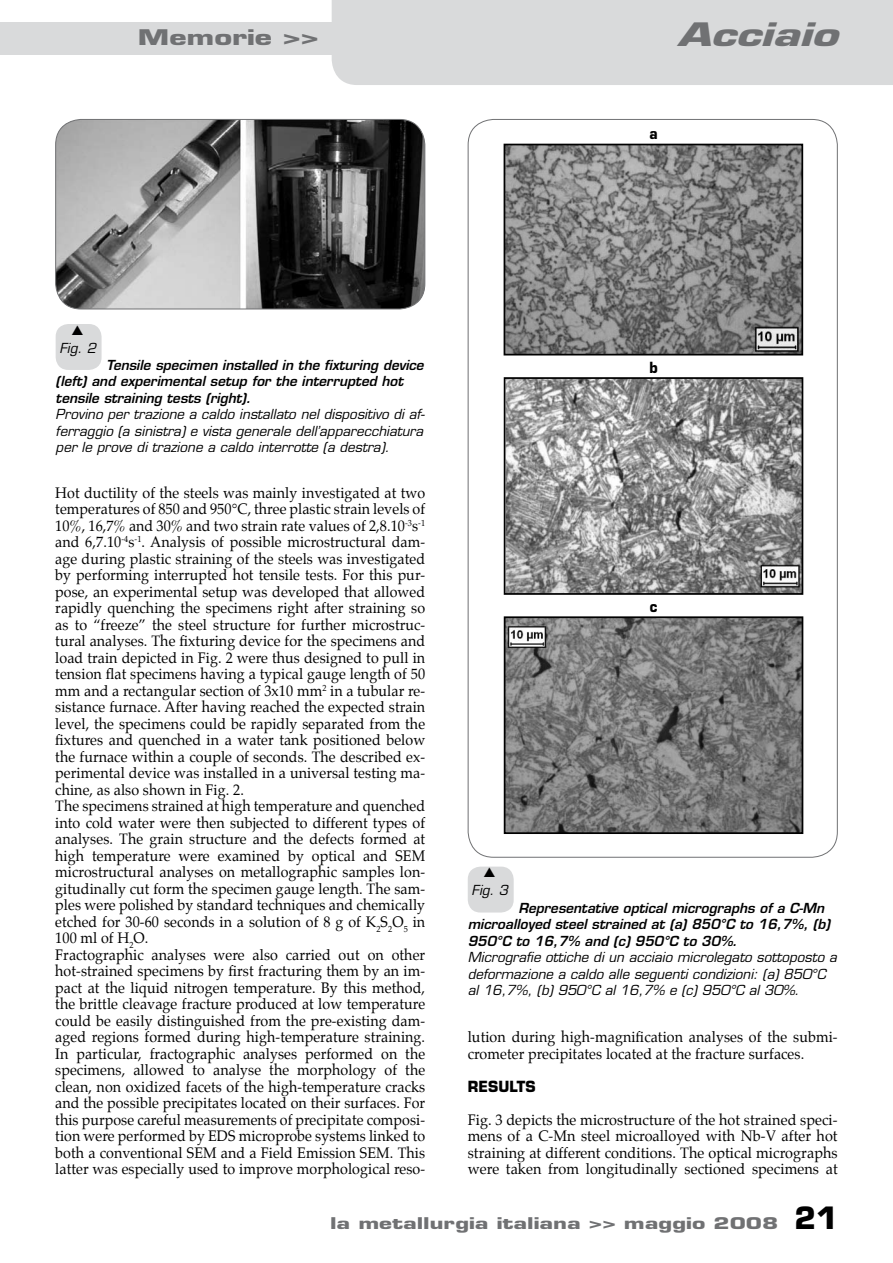
<style>
.page{position:relative;width:893px;height:1263px;background:#fff}
.page>*{position:absolute;margin:0;border:0;box-sizing:border-box;transform-origin:0 0}
.t1{font:italic 700 31.5px "Eurostile";color:#707173;scale:1.43 1}
.t2{font:700 21px "Eurostile";color:#707173;scale:1.43 1}
.t3{font:700 15.75px "Eurostile";color:#707173;scale:1.43 1}
.t4{font:15px/16.5px "Palatino";letter-spacing:.005em;color:#000;scale:.95 1}
.t5{font:15px/16.5px "Palatino";letter-spacing:.005em;color:#000;text-align:justify;scale:.96 1}
.t6{font:700 15px "Eurostile";letter-spacing:.005em;color:#000;scale:.95 1}
.t7{font:700 15px "Eurostile";letter-spacing:.005em;color:#000;scale:.9 1}
.t8{font:italic 13.5px/16.5px "Eurostile";color:#000}
.t9{font:italic 600 13.5px/16.5px "Eurostile";color:#000}
.s1{font-size:30px;color:#000}
</style>
<div class="page">
<div style="left:0;top:22px;width:893px;height:33px;background:#d9dadb"></div>
<div style="left:332px;top:0;width:561px;height:85px;background:#d9dadb"></div>
<img style="left:56px;top:119px;width:369px;height:190px">
<div style="left:55px;top:119px;width:370px;height:190px;border:1px solid #707173;border-radius:26px"></div>
<div style="left:56px;top:324px;width:46px;height:46px;background:#d9dadb;border-radius:13px"></div>
<div style="left:468px;top:867px;width:46px;height:45px;background:#d9dadb;border-radius:13px"></div>
<img style="left:507px;top:147px;width:293px;height:205px">
<div style="left:504px;top:144px;width:299px;height:211px;border:2px solid #000"></div>
<img style="left:507px;top:380px;width:293px;height:212px">
<div style="left:504px;top:377px;width:299px;height:218px;border:2px solid #000"></div>
<img style="left:507px;top:619px;width:293px;height:212px">
<div style="left:504px;top:616px;width:299px;height:218px;border:2px solid #000"></div>
<h2 class="t2" style="left:138px;top:25px;width:128px">Memorie &gt;&gt;</h2>
<h1 class="t1" style="left:677px;top:15px;width:114px">Acciaio</h1>
<p class="t7" style="left:649px;top:124px;width:11px">a</p>
<p class="t8" style="left:59px;top:340px;width:38px">Fig. 2</p>
<p class="t9" style="left:56px;top:357px;width:369px;text-indent:51px">Tensile specimen installed in the fixturing device (left) and experimental setup for the interrupted hot tensile straining tests (right).</p>
<p class="t8" style="left:56px;top:406px;width:371px">Provino per trazione a caldo installato nel dispositivo di af&shy;ferraggio (a sinistra) e vista generale dell’apparecchiatura per le prove di trazione a caldo interrotte (a destra).</p>
<p class="t4" style="left:55px;top:484px;width:391px">Hot ductility of the steels was mainly investigated at two temperatures of 850 and 950°C, three plastic strain levels of 10%, 16,7% and 30% and two strain rate values of 2,8.10<sup>-3</sup>s<sup>-1 </sup>and 6,7.10<sup>-4</sup>s<sup>-1</sup>. Analysis of possible microstructural dam&shy;age during plastic straining of the steels was investigated by performing interrupted hot tensile tests. For this pur&shy;pose, an experimental setup was developed that allowed rapidly quenching the specimens right after straining so as to “freeze” the steel structure for further microstruc&shy;tural analyses. The fixturing device for the specimens and load train depicted in Fig. 2 were thus designed to pull in tension flat specimens having a typical gauge length of 50 mm and a rectangular section of 3x10 mm<sup>2</sup> in a tubular re&shy;sistance furnace. After having reached the expected strain level, the specimens could be rapidly separated from the fixtures and quenched in a water tank positioned below the furnace within a couple of seconds. The described ex&shy;perimental device was installed in a universal testing ma&shy;chine, as also shown in Fig. 2.<br>The specimens strained at high temperature and quenched into cold water were then subjected to different types of analyses. The grain structure and the defects formed at high temperature were examined by optical and SEM microstructural analyses on metallographic samples lon&shy;gitudinally cut form the specimen gauge length. The sam&shy;ples were polished by standard techniques and chemically etched for 30-60 seconds in a solution of 8 g of K<sub>2</sub>S<sub>2</sub>O<sub>5</sub> in 100 ml of H<sub>2</sub>O.<br>Fractographic analyses were also carried out on other hot-strained specimens by first fracturing them by an im&shy;pact at the liquid nitrogen temperature. By this method, the brittle cleavage fracture produced at low temperature could be easily distinguished from the pre-existing dam&shy;aged regions formed during high-temperature straining.<br>In particular, fractographic analyses performed on the specimens, allowed to analyse the morphology of the clean, non oxidized facets of the high-temperature cracks and the possible precipitates located on their surfaces. For this purpose careful measurements of precipitate composi&shy;tion were performed by EDS microprobe systems linked to both a conventional SEM and a Field Emission SEM. This latter was especially used to improve morphological reso-</p>
<p class="t7" style="left:649px;top:358px;width:11px">b</p>
<p class="t7" style="left:650px;top:597px;width:10px">c</p>
<p class="t8" style="left:472px;top:882px;width:38px">Fig. 3</p>
<p class="t9" style="left:468px;top:899px;width:364px;text-indent:51px">Representative optical micrographs of a C-Mn microalloyed steel strained at (a) 850°C to 16,7%, (b)<br>950°C to 16,7% and (c) 950°C to 30%.</p>
<p class="t8" style="left:468px;top:949px;width:371px">Micrografie ottiche di un acciaio microlegato sottoposto a deformazione a caldo alle seguenti condizioni: (a) 850°C al 16,7%, (b) 950°C al 16,7% e (c) 950°C al 30%.</p>
<p class="t4" style="left:468px;top:1029px;width:391px">lution during high-magnification analyses of the submi&shy;crometer precipitates located at the fracture surfaces.</p>
<p class="t6" style="left:468px;top:1077px;width:73px">RESULTS</p>
<p class="t5" style="left:468px;top:1111px;width:387px">Fig. 3 depicts the microstructure of the hot strained speci&shy;mens of a C-Mn steel microalloyed with Nb-V after hot straining at different conditions. The optical micrographs were taken from longitudinally sectioned specimens at</p>
<p class="t3" style="left:330px;top:1213px;width:356px">la metallurgia italiana &gt;&gt; maggio 2008 <span class="s1">21</span></p>
</div>
